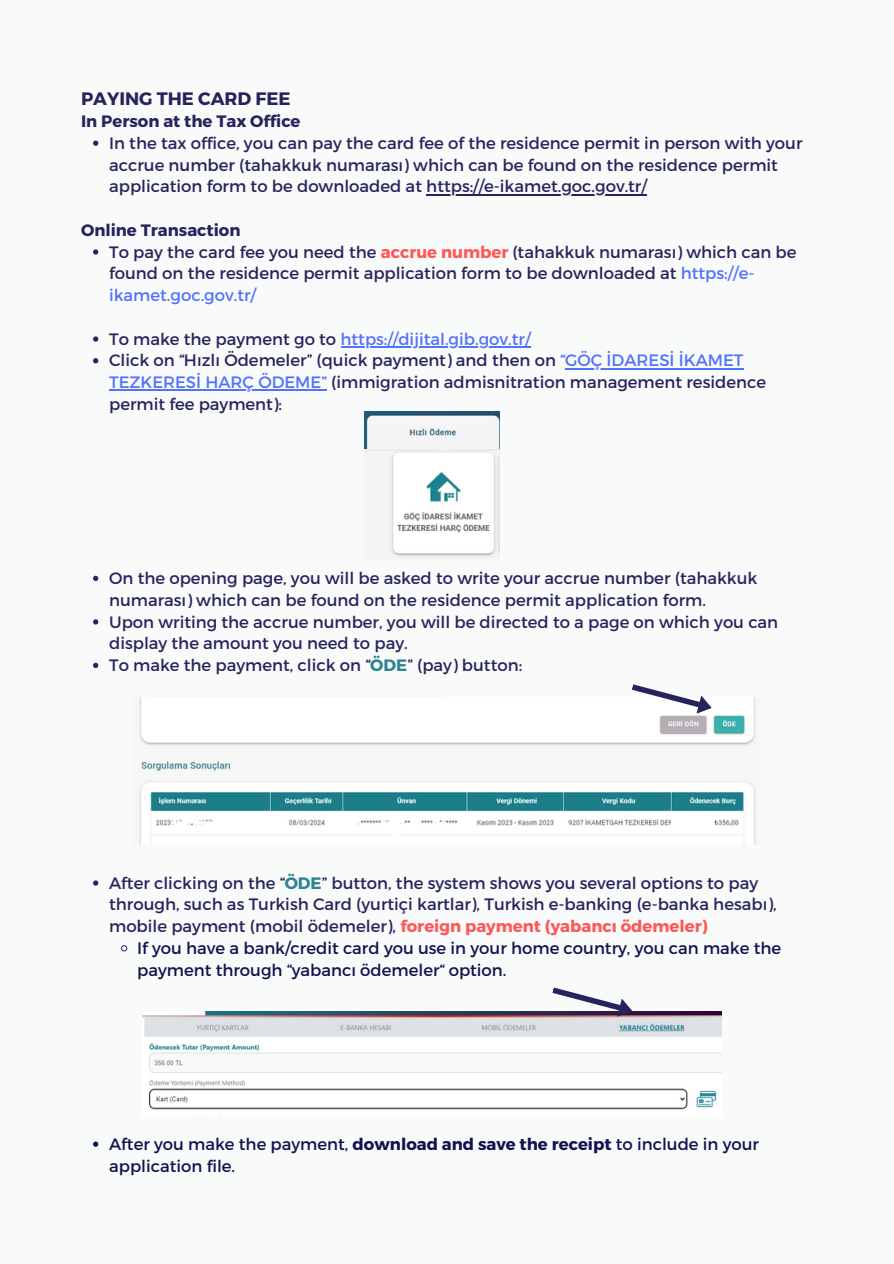
<style>
.page{position:relative;width:894px;height:1264px;background:#fff}
.page>*{position:absolute;margin:0;border:0;box-sizing:border-box;transform-origin:0 0}
.t1{font:700 18px "Montserrat";color:#28235d}
.t2{font:16.5px/21.8px "Montserrat";color:#28235d}
.t3{font:16.5px/21.8px "Montserrat";color:#0f134f}
.t4{font:16.5px "Montserrat";color:#5271ff}
.t5{font:700 16.5px "Montserrat";color:#28235d}
.s1{font-weight:700;color:#ff5757}
.s2{color:#5271ff}
.s3{color:#28235d}
.s4{font-weight:700;color:#2d8591}
.s5{font-weight:700}
</style>
<div class="page">
<div style="left:0;top:0;width:893px;height:1263px;background:#f9fafa"></div>
<svg style="left:93px;top:140px;width:5px;height:6px"></svg>
<hr style="left:426px;top:194px;width:220px;height:1px;background:#28235d">
<svg style="left:93px;top:249px;width:5px;height:5px"></svg>
<svg style="left:93px;top:336px;width:5px;height:5px"></svg>
<hr style="left:340px;top:346px;width:190px;height:1px;background:#5271ff">
<svg style="left:93px;top:358px;width:5px;height:5px"></svg>
<hr style="left:565px;top:368px;width:178px;height:1px;background:#5271ff">
<hr style="left:109px;top:389px;width:218px;height:2px;background:#5271ff">
<svg style="left:93px;top:575px;width:5px;height:6px"></svg>
<svg style="left:93px;top:619px;width:5px;height:5px"></svg>
<svg style="left:93px;top:662px;width:5px;height:6px"></svg>
<svg style="left:93px;top:880px;width:5px;height:5px"></svg>
<svg style="left:121px;top:945px;width:7px;height:6px"></svg>
<svg style="left:93px;top:1141px;width:5px;height:5px"></svg>
<img style="left:364px;top:411px;width:135px;height:146px">
<img style="left:139px;top:697px;width:617px;height:148px">
<svg style="left:631px;top:684px;width:80px;height:29px"></svg>
<img style="left:143px;top:1011px;width:578px;height:99px">
<svg style="left:552px;top:987px;width:80px;height:29px"></svg>
<p class="t1" style="left:81px;top:87px;width:211px">PAYING THE CARD FEE</p>
<p class="t5" style="left:81px;top:110px;width:221px">In Person at the Tax Office</p>
<p class="t2" style="left:109px;top:131px;width:694px">In the tax office, you can pay the card fee of the residence permit in person with your accrue number (tahakkuk numarası) which can be found on the residence permit application form to be downloaded at https://e-ikamet.goc.gov.tr/</p>
<p class="t5" style="left:81px;top:219px;width:161px">Online Transaction</p>
<p class="t2" style="left:109px;top:240px;width:688px">To pay the card fee you need the <span class="s1">accrue number</span> (tahakkuk numarası) which can be found on the residence permit application form to be downloaded at <span class="s2">https://e&shy;ikamet.goc.gov.tr/</span></p>
<p class="t4" style="left:109px;top:328px;width:423px"><span class="s3">To make the payment go to</span> https://dijital.gib.gov.tr/</p>
<p class="t2" style="left:109px;top:349px;width:658px">Click on “Hızlı Ödemeler” (quick payment) and then on <span class="s2">“GÖÇ İDARESİ İKAMET<br>TEZKERESİ HARÇ ÖDEME”</span> (immigration admisnitration management residence permit fee payment):</p>
<p class="t2" style="left:109px;top:566px;width:649px">On the opening page, you will be asked to write your accrue number (tahakkuk numarası) which can be found on the residence permit application form.</p>
<p class="t2" style="left:109px;top:610px;width:670px">Upon writing the accrue number, you will be directed to a page on which you can display the amount you need to pay.</p>
<p class="t2" style="left:109px;top:653px;width:414px">To make the payment, click on “<span class="s4">ÖDE</span>” (pay) button:</p>
<p class="t2" style="left:109px;top:871px;width:668px">After clicking on the “<span class="s4">ÖDE</span>” button, the system shows you several options to pay through, such as Turkish Card (yurtiçi kartlar), Turkish e-banking (e-banka hesabı), mobile payment (mobil ödemeler), <span class="s1">foreign payment (yabancı ödemeler)</span></p>
<p class="t3" style="left:137px;top:936px;width:645px">If you have a bank/credit card you use in your home country, you can make the payment through “yabancı ödemeler“ option.</p>
<p class="t3" style="left:109px;top:1132px;width:651px">After you make the payment, <span class="s5">download and save the receipt</span> to include in your application file.</p>
</div>
